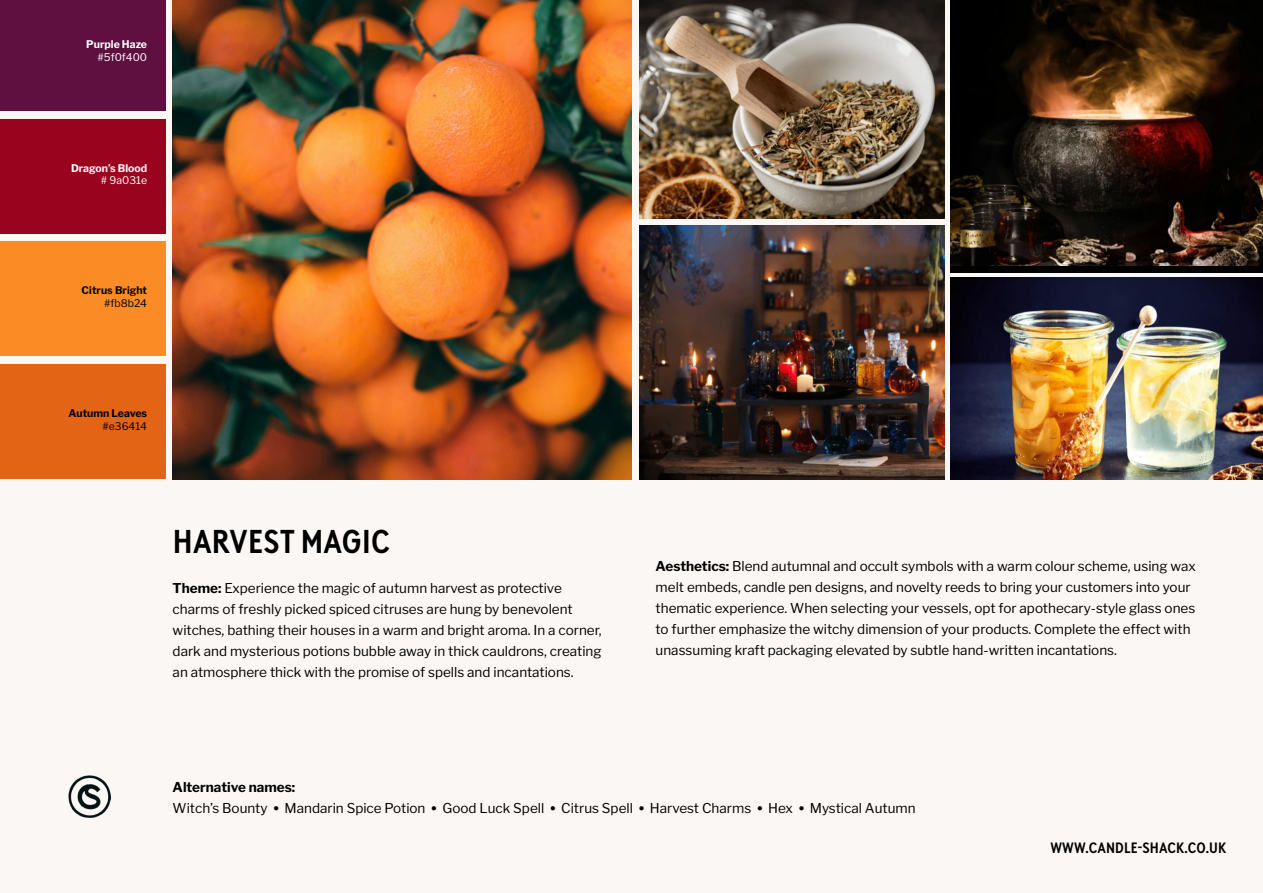
<style>
.page{position:relative;width:1263px;height:893px;background:#fbf7f4}
.page>*{position:absolute;margin:0;border:0;box-sizing:border-box;transform-origin:0 0}
.t1{font:700 33px "Brown Cond LL";letter-spacing:.01em;color:#000}
.t2{font:700 15px "Brown Cond LL";letter-spacing:.01em;color:#000}
.t3{font:13.5px/21px "Libre Franklin";color:#000}
.t4{font:700 10.5px "Libre Franklin";color:#fff}
.t5{font:10.5px "Libre Franklin";color:#fff}
.t6{font:700 10.5px "Libre Franklin";color:#030608}
.t7{font:700 10.5px "Libre Franklin";color:#000}
.t8{font:10.5px "Libre Franklin";color:#020404}
.t9{font:10.5px "Libre Franklin";color:#000}
.s1{font-weight:700}
.s2{font-family:"Brown Cond LL";font-weight:700}
</style>
<div class="page">
<img style="left:173px;top:0;width:458px;height:479px">
<img style="left:639px;top:0;width:305px;height:218px">
<div style="left:950px;top:0;width:313px;height:272px;background:#000"></div>
<img style="left:950px;top:0;width:313px;height:266px">
<div style="left:0;top:0;width:166px;height:111px;background:#5f0f40"></div>
<div style="left:0;top:119px;width:166px;height:115px;background:#9a031e"></div>
<div style="left:0;top:242px;width:166px;height:114px;background:#fb8b24"></div>
<div style="left:0;top:365px;width:166px;height:114px;background:#e36414"></div>
<img style="left:68px;top:775px;width:43px;height:43px">
<img style="left:639px;top:225px;width:305px;height:254px">
<img style="left:950px;top:277px;width:313px;height:202px">
<p class="t4" style="left:86px;top:36px;width:62px">Purple Haze</p>
<p class="t5" style="left:97px;top:49px;width:51px">#5f0f400</p>
<p class="t4" style="left:71px;top:159px;width:78px">Dragon’s Blood</p>
<p class="t5" style="left:101px;top:172px;width:48px"># 9a031e</p>
<p class="t6" style="left:82px;top:282px;width:67px">Citrus Bright</p>
<p class="t8" style="left:104px;top:295px;width:45px">#fb8b24</p>
<p class="t7" style="left:68px;top:405px;width:80px">Autumn Leaves</p>
<p class="t9" style="left:103px;top:418px;width:46px">#e36414</p>
<h1 class="t1" style="left:173px;top:516px;width:218px">HARVEST MAGIC</h1>
<p class="t3" style="left:173px;top:576px;width:430px"><span class="s1">Theme:</span> Experience the magic of autumn harvest as protective charms of freshly picked spiced citruses are hung by benevolent witches, bathing their houses in a warm and bright aroma. In a corner, dark and mysterious potions bubble away in thick cauldrons, creating an atmosphere thick with the promise of spells and incantations.</p>
<p class="t3" style="left:656px;top:554px;width:542px"><span class="s1">Aesthetics:</span> Blend autumnal and occult symbols with a warm colour scheme, using wax melt embeds, candle pen designs, and novelty reeds to bring your customers into your thematic experience. When selecting your vessels, opt for apothecary-style glass ones to further emphasize the witchy dimension of your products. Complete the effect with unassuming kraft packaging elevated by subtle hand-written incantations.</p>
<p class="t3" style="left:173px;top:775px;width:745px"><span class="s1">Alternative names:<br></span>Witch’s Bounty <span class="s2">•</span> Mandarin Spice Potion <span class="s2">•</span> Good Luck Spell <span class="s2">•</span> Citrus Spell <span class="s2">•</span> Harvest Charms <span class="s2">•</span> Hex <span class="s2">•</span> Mystical Autumn</p>
<p class="t2" style="left:1050px;top:836px;width:177px">WWW.CANDLE-SHACK.CO.UK</p>
</div>
